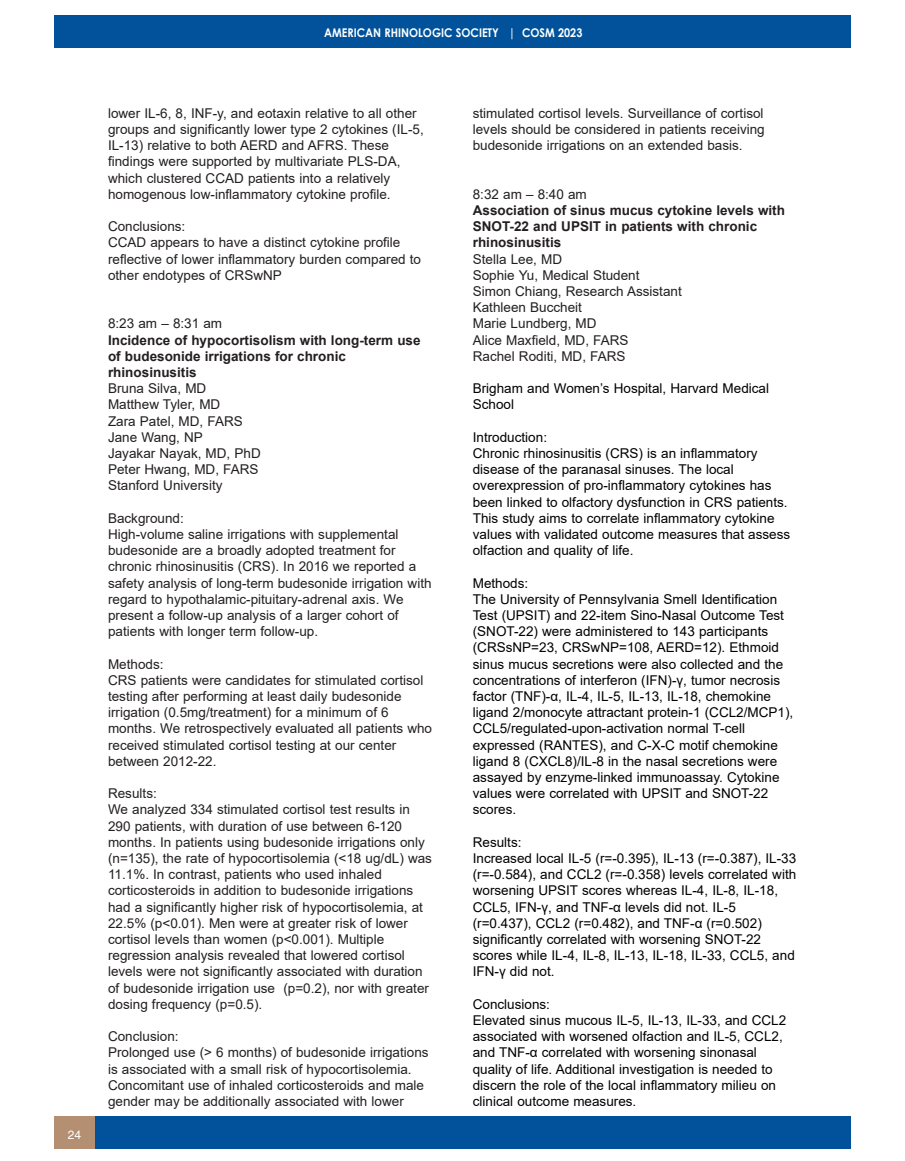
<style>
.page{position:relative;width:905px;height:1161px;background:#fff}
.page>*{position:absolute;margin:0;border:0;box-sizing:border-box;transform-origin:0 0}
.t1{font:13.5px/16.2px "Arial";color:#231f20}
.t2{font:13.5px/16.2px "Arial";color:#000}
.t3{font:700 13.5px/16.2px "Arial";color:#231f20}
.t4{font:700 12px "Century Gothic";color:#fff;scale:.9 1}
.t5{font:12px "Helvetica";color:#fff}
</style>
<div class="page">
<div style="left:54px;top:1117px;width:796px;height:32px;background:#01529b"></div>
<div style="left:54px;top:1117px;width:41px;height:32px;background:#b48f71"></div>
<div style="left:54px;top:16px;width:796px;height:32px;background:#01529b"></div>
<p class="t4" style="left:324px;top:23px;width:288px">AMERICAN RHINOLOGIC SOCIETY | COSM 2023</p>
<p class="t5" style="left:68px;top:1128px;width:15px">24</p>
<p class="t1" style="left:108px;top:105px;width:317px">lower IL-6, 8, INF-y, and eotaxin relative to all other groups and significantly lower type 2 cytokines (IL-5, IL-13) relative to both AERD and AFRS. These findings were supported by multivariate PLS-DA, which clustered CCAD patients into a relatively homogenous low-inflammatory cytokine profile.</p>
<p class="t1" style="left:108px;top:218px;width:79px">Conclusions:</p>
<p class="t1" style="left:108px;top:235px;width:314px">CCAD appears to have a distinct cytokine profile reflective of lower inflammatory burden compared to other endotypes of CRSwNP</p>
<p class="t1" style="left:108px;top:316px;width:116px">8:23 am – 8:31 am</p>
<p class="t3" style="left:108px;top:332px;width:314px">Incidence of hypocortisolism with long-term use of budesonide irrigations for chronic rhinosinusitis</p>
<p class="t1" style="left:108px;top:380px;width:100px">Bruna Silva, MD</p>
<p class="t1" style="left:108px;top:397px;width:114px">Matthew Tyler, MD</p>
<p class="t1" style="left:108px;top:413px;width:136px">Zara Patel, MD, FARS</p>
<p class="t1" style="left:108px;top:429px;width:96px">Jane Wang, NP</p>
<p class="t1" style="left:108px;top:445px;width:154px">Jayakar Nayak, MD, PhD</p>
<p class="t1" style="left:108px;top:461px;width:152px">Peter Hwang, MD, FARS</p>
<p class="t1" style="left:108px;top:478px;width:116px">Stanford University</p>
<p class="t1" style="left:108px;top:510px;width:77px">Background:</p>
<p class="t1" style="left:108px;top:526px;width:325px">High-volume saline irrigations with supplemental budesonide are a broadly adopted treatment for chronic rhinosinusitis (CRS). In 2016 we reported a safety analysis of long-term budesonide irrigation with regard to hypothalamic-pituitary-adrenal axis. We present a follow-up analysis of a larger cohort of patients with longer term follow-up.</p>
<p class="t1" style="left:108px;top:656px;width:57px">Methods:</p>
<p class="t1" style="left:108px;top:672px;width:325px">CRS patients were candidates for stimulated cortisol testing after performing at least daily budesonide irrigation (0.5mg/treatment) for a minimum of 6 months. We retrospectively evaluated all patients who received stimulated cortisol testing at our center between 2012-22.</p>
<p class="t1" style="left:108px;top:785px;width:50px">Results:</p>
<p class="t1" style="left:108px;top:802px;width:325px">We analyzed 334 stimulated cortisol test results in 290 patients, with duration of use between 6-120 months. In patients using budesonide irrigations only (n=135), the rate of hypocortisolemia (&lt;18 ug/dL) was 11.1%. In contrast, patients who used inhaled corticosteroids in addition to budesonide irrigations had a significantly higher risk of hypocortisolemia, at 22.5% (p&lt;0.01). Men were at greater risk of lower cortisol levels than women (p&lt;0.001). Multiple regression analysis revealed that lowered cortisol levels were not significantly associated with duration of budesonide irrigation use (p=0.2), nor with greater dosing frequency (p=0.5).</p>
<p class="t1" style="left:108px;top:1028px;width:72px">Conclusion:</p>
<p class="t1" style="left:108px;top:1044px;width:322px">Prolonged use (&gt; 6 months) of budesonide irrigations is associated with a small risk of hypocortisolemia.<br>Concomitant use of inhaled corticosteroids and male gender may be additionally associated with lower</p>
<p class="t1" style="left:473px;top:105px;width:293px;text-align:justify">stimulated cortisol levels. Surveillance of cortisol levels should be considered in patients receiving budesonide irrigations on an extended basis.</p>
<p class="t1" style="left:473px;top:186px;width:116px">8:32 am – 8:40 am</p>
<p class="t3" style="left:473px;top:202px;width:314px">Association of sinus mucus cytokine levels with<br>SNOT-22 and UPSIT in patients with chronic rhinosinusitis</p>
<p class="t1" style="left:473px;top:251px;width:91px">Stella Lee, MD</p>
<p class="t1" style="left:473px;top:267px;width:168px">Sophie Yu, Medical Student</p>
<p class="t1" style="left:473px;top:283px;width:210px">Simon Chiang, Research Assistant</p>
<p class="t1" style="left:473px;top:299px;width:111px">Kathleen Buccheit</p>
<p class="t1" style="left:473px;top:316px;width:125px">Marie Lundberg, MD</p>
<p class="t1" style="left:473px;top:332px;width:157px">Alice Maxfield, MD, FARS</p>
<p class="t1" style="left:473px;top:348px;width:154px">Rachel Roditi, MD, FARS</p>
<p class="t2" style="left:473px;top:380px;width:298px">Brigham and Women’s Hospital, Harvard Medical<br>School</p>
<p class="t2" style="left:473px;top:429px;width:76px">Introduction:</p>
<p class="t2" style="left:473px;top:445px;width:319px">Chronic rhinosinusitis (CRS) is an inflammatory disease of the paranasal sinuses. The local overexpression of pro-inflammatory cytokines has been linked to olfactory dysfunction in CRS patients.<br>This study aims to correlate inflammatory cytokine values with validated outcome measures that assess olfaction and quality of life.</p>
<p class="t2" style="left:473px;top:575px;width:57px">Methods:</p>
<p class="t2" style="left:473px;top:591px;width:322px">The University of Pennsylvania Smell Identification Test (UPSIT) and 22-item Sino-Nasal Outcome Test (SNOT-22) were administered to 143 participants (CRSsNP=23, CRSwNP=108, AERD=12). Ethmoid sinus mucus secretions were also collected and the concentrations of interferon (IFN)-γ, tumor necrosis factor (TNF)-α, IL-4, IL-5, IL-13, IL-18, chemokine ligand 2/monocyte attractant protein-1 (CCL2/MCP1), CCL5/regulated-upon-activation normal T-cell expressed (RANTES), and C-X-C motif chemokine ligand 8 (CXCL8)/IL-8 in the nasal secretions were assayed by enzyme-linked immunoassay. Cytokine values were correlated with UPSIT and SNOT-22 scores.</p>
<p class="t2" style="left:473px;top:834px;width:50px">Results:</p>
<p class="t2" style="left:473px;top:850px;width:325px">Increased local IL-5 (r=-0.395), IL-13 (r=-0.387), IL-33 (r=-0.584), and CCL2 (r=-0.358) levels correlated with worsening UPSIT scores whereas IL-4, IL-8, IL-18, CCL5, IFN-γ, and TNF-α levels did not. IL-5 (r=0.437), CCL2 (r=0.482), and TNF-α (r=0.502) significantly correlated with worsening SNOT-22 scores while IL-4, IL-8, IL-13, IL-18, IL-33, CCL5, and IFN-γ did not.</p>
<p class="t2" style="left:473px;top:996px;width:79px">Conclusions:</p>
<p class="t2" style="left:473px;top:1012px;width:315px">Elevated sinus mucous IL-5, IL-13, IL-33, and CCL2 associated with worsened olfaction and IL-5, CCL2, and TNF-α correlated with worsening sinonasal quality of life. Additional investigation is needed to discern the role of the local inflammatory milieu on clinical outcome measures.</p>
</div>
